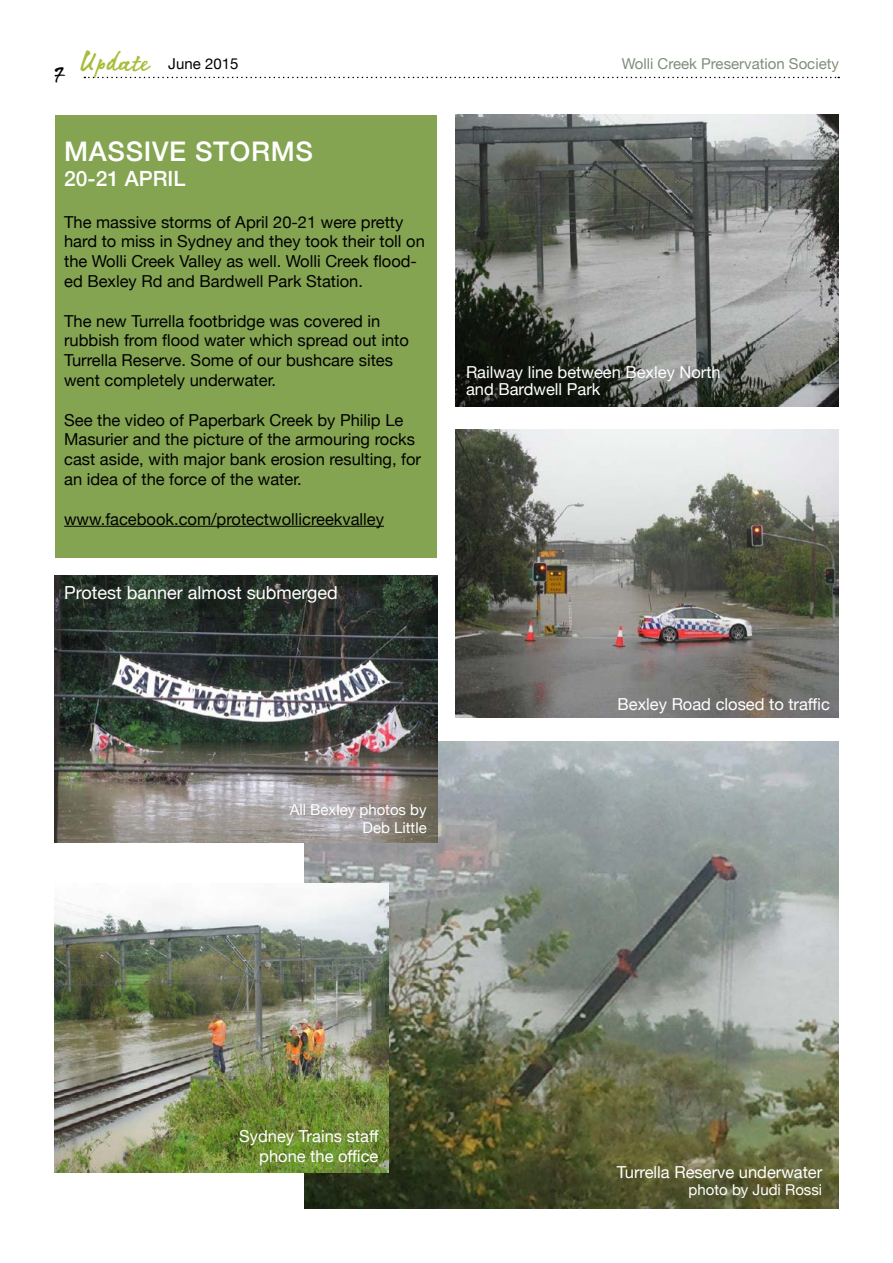
<style>
.page{position:relative;width:893px;height:1263px;background:#fff}
.page>*{position:absolute;margin:0;border:0;box-sizing:border-box;transform-origin:0 0}
.t1{font:500 27px "Helvetica Neue";letter-spacing:.025em;color:#fff}
.t2{font:500 21px "Helvetica Neue";color:#fff}
.t3{font:18px "Helvetica Neue";color:#fff}
.t4{font:16.5px/19.8px "Helvetica Neue";color:#000}
.t5{font:16.5px/16.5px "Helvetica Neue";color:#fff}
.t6{font:15px/18px "Helvetica Neue";color:#fff;text-align:right}
.t7{font:15px "Helvetica Neue";color:#808e7a}
.t8{font:15px "Helvetica Neue";color:#000}
.s1{font-family:"Notec LT";font-size:21px}
.s2{font-family:"Notec LT";font-size:27px;color:#a6be39}
</style>
<div class="page">
<img style="left:305px;top:742px;width:534px;height:467px">
<div style="left:55px;top:115px;width:382px;height:442px;background:#84a451"></div>
<svg style="left:84px;top:77px;width:755px;height:1px"></svg>
<hr style="left:64px;top:526px;width:320px;height:1px;background:#000">
<img style="left:54px;top:576px;width:383px;height:267px">
<img style="left:54px;top:883px;width:335px;height:290px">
<img style="left:455px;top:114px;width:384px;height:293px">
<img style="left:455px;top:430px;width:384px;height:287px">
<p class="t8" style="left:54px;top:53px;width:186px"><span class="s1">7</span> <span class="s2">Update</span> June 2015</p>
<p class="t7" style="left:622px;top:53px;width:219px">Wolli Creek Preservation Society</p>
<h1 class="t1" style="left:64px;top:130px;width:250px">MASSIVE STORMS</h1>
<p class="t2" style="left:64px;top:162px;width:123px">20-21 APRIL</p>
<p class="t4" style="left:64px;top:213px;width:362px">The massive storms of April 20-21 were pretty hard to miss in Sydney and they took their toll on the Wolli Creek Valley as well. Wolli Creek flood&shy;ed Bexley Rd and Bardwell Park Station.</p>
<p class="t4" style="left:64px;top:312px;width:346px">The new Turrella footbridge was covered in rubbish from flood water which spread out into Turrella Reserve. Some of our bushcare sites went completely underwater.</p>
<p class="t4" style="left:64px;top:411px;width:358px">See the video of Paperbark Creek by Philip Le Masurier and the picture of the armouring rocks cast aside, with major bank erosion resulting, for an idea of the force of the water.</p>
<p class="t4" style="left:64px;top:510px;width:321px">www.facebook.com/protectwollicreekvalley</p>
<p class="t3" style="left:64px;top:580px;width:275px">Protest banner almost submerged</p>
<p class="t6" style="left:290px;top:801px;width:138px">All Bexley photos by<br>Deb Little</p>
<p class="t5" style="left:466px;top:365px;width:256px">Railway line between Bexley North and Bardwell Park</p>
<p class="t5" style="left:618px;top:697px;width:214px">Bexley Road closed to traffic</p>
<p class="t5" style="left:239px;top:1127px;width:141px;line-height:19.8px;text-align:right">Sydney Trains staff phone the office</p>
<p class="t5" style="left:617px;top:1165px;width:207px">Turrella Reserve underwater</p>
<p class="t6" style="left:689px;top:1181px;width:135px">photo by Judi Rossi</p>
</div>
